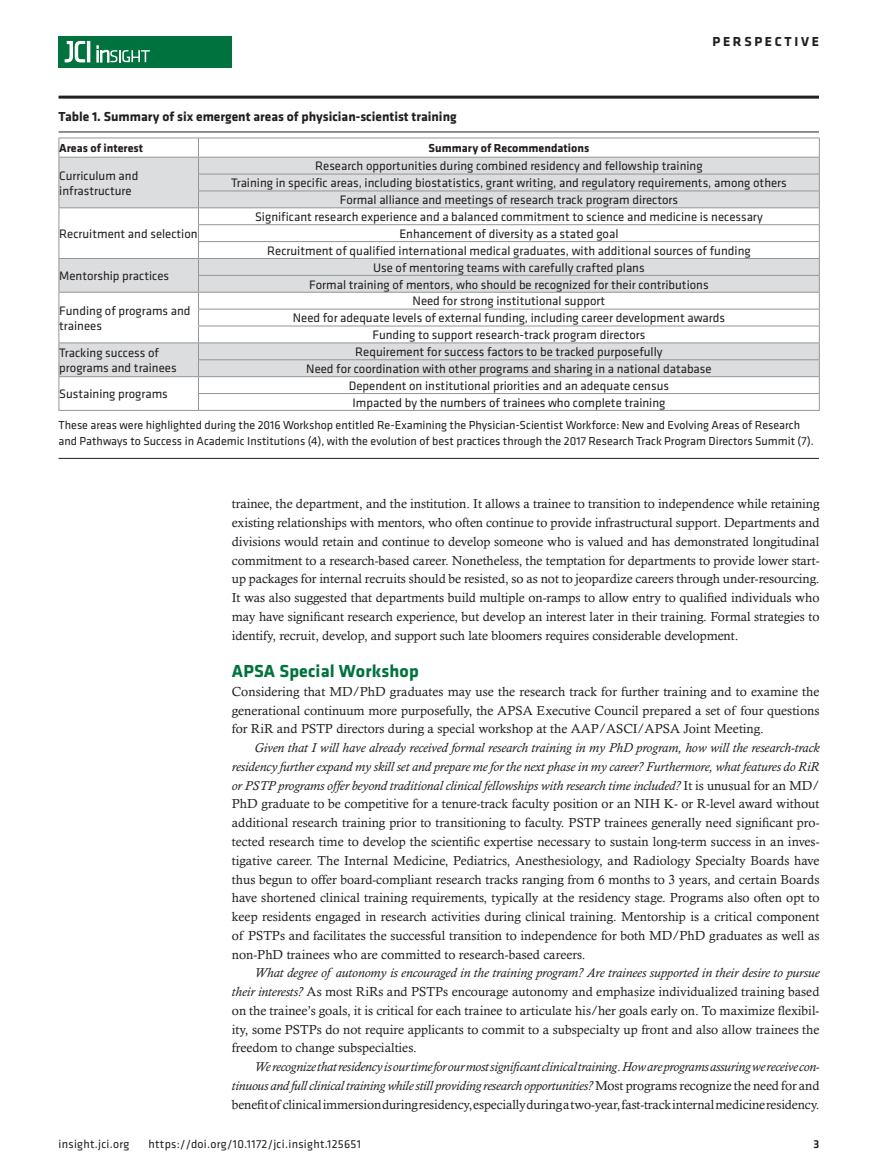
<style>
.page{position:relative;width:878px;height:1175px;background:#fff}
.page>*{position:absolute;margin:0;border:0;box-sizing:border-box;transform-origin:0 0}
.t1{font:700 18px "Klavika";letter-spacing:.01em;color:#00723e}
.t2{font:700 13.5px "Klavika Basic";color:#231f20}
.t3{font:700 13.5px "Klavika Basic";letter-spacing:.2em;color:#231f20}
.t4{font:13.2px/18.8px "Calisto MT Std";color:#231f20;text-align:justify}
.t5{font:italic 13.2px/18.8px "Calisto MT Std";letter-spacing:-.01em;color:#231f20;text-align:justify}
.t6{font:12.75px/17px "Klavika";color:#231f20;text-align:center}
.t7{font:12px/16.5px "Klavika Basic";color:#231f20}
.t8{font:12px "Klavika Basic";letter-spacing:.025em;color:#231f20}
.t9{font:700 12px "Klavika";color:#231f20}
.t10{font:500 12px "Klavika Basic";color:#231f20}
.s1{font-style:italic}
.s2{font-style:normal}
</style>
<div class="page">
<div style="left:59px;top:36px;width:173px;height:31px;background:#00723e"></div>
<hr style="left:87px;top:41px;width:3px;height:21px;background:#fff">
<svg style="left:64px;top:41px;width:21px;height:22px"></svg>
<svg style="left:97px;top:46px;width:53px;height:16px"></svg>
<hr style="left:59px;top:96px;width:760px;height:3px;background:#231f20">
<hr style="left:59px;top:132px;width:760px;height:1px;background:#231f20">
<hr style="left:59px;top:458px;width:760px;height:1px;background:#231f20">
<svg style="left:60px;top:158px;width:759px;height:66px;fill:#dcdddf"></svg>
<svg style="left:60px;top:225px;width:759px;height:185px"></svg>
<div style="left:198px;top:309px;width:621px;height:17px;background:#fff"></div>
<hr style="left:59px;top:138px;width:139px;height:1px;background:#939598">
<hr style="left:198px;top:138px;width:621px;height:1px;background:#939598">
<hr style="left:59px;top:157px;width:139px;height:1px;background:#939598">
<hr style="left:198px;top:157px;width:621px;height:1px;background:#939598">
<hr style="left:198px;top:174px;width:621px;height:1px;background:#939598">
<hr style="left:198px;top:190px;width:621px;height:1px;background:#939598">
<hr style="left:59px;top:207px;width:139px;height:1px;background:#939598">
<hr style="left:198px;top:207px;width:621px;height:1px;background:#939598">
<hr style="left:198px;top:224px;width:621px;height:1px;background:#939598">
<hr style="left:198px;top:241px;width:621px;height:1px;background:#939598">
<hr style="left:59px;top:258px;width:139px;height:1px;background:#939598">
<hr style="left:198px;top:258px;width:621px;height:1px;background:#939598">
<hr style="left:198px;top:275px;width:621px;height:1px;background:#939598">
<hr style="left:59px;top:292px;width:139px;height:1px;background:#939598">
<hr style="left:198px;top:292px;width:621px;height:1px;background:#939598">
<hr style="left:198px;top:309px;width:621px;height:1px;background:#939598">
<hr style="left:198px;top:326px;width:621px;height:1px;background:#939598">
<hr style="left:59px;top:342px;width:139px;height:1px;background:#939598">
<hr style="left:198px;top:342px;width:621px;height:1px;background:#939598">
<hr style="left:198px;top:359px;width:621px;height:1px;background:#939598">
<hr style="left:59px;top:376px;width:139px;height:1px;background:#939598">
<svg style="left:59px;top:138px;width:1px;height:272px"></svg>
<hr style="left:59px;top:410px;width:139px;height:1px;background:#939598">
<hr style="left:198px;top:376px;width:621px;height:1px;background:#939598">
<hr style="left:198px;top:393px;width:621px;height:1px;background:#939598">
<svg style="left:198px;top:138px;width:1px;height:272px"></svg>
<svg style="left:819px;top:138px;width:1px;height:272px"></svg>
<hr style="left:198px;top:410px;width:621px;height:1px;background:#939598">
<p class="t3" style="left:712px;top:32px;width:108px">PERSPECTIVE</p>
<p class="t2" style="left:59px;top:107px;width:399px">Table 1. Summary of six emergent areas of physician-scientist training</p>
<p class="t9" style="left:59px;top:139px;width:85px">Areas of interest</p>
<p class="t9" style="left:428px;top:139px;width:162px">Summary of Recommendations</p>
<p class="t6" style="left:59px;top:168px;width:81px;line-height:15px;text-align:left">Curriculum and infrastructure</p>
<p class="t6" style="left:231px;top:157px;width:557px">Research opportunities during combined residency and fellowship training<br>Training in specific areas, including biostatistics, grant writing, and regulatory requirements, among others<br>Formal alliance and meetings of research track program directors</p>
<p class="t6" style="left:59px;top:225px;width:140px">Recruitment and selection</p>
<p class="t6" style="left:255px;top:208px;width:509px">Significant research experience and a balanced commitment to science and medicine is necessary<br>Enhancement of diversity as a stated goal<br>Recruitment of qualified international medical graduates, with additional sources of funding</p>
<p class="t6" style="left:59px;top:267px;width:111px">Mentorship practices</p>
<p class="t6" style="left:309px;top:258px;width:401px">Use of mentoring teams with carefully crafted plans<br>Formal training of mentors, who should be recognized for their contributions</p>
<p class="t6" style="left:59px;top:303px;width:133px;line-height:15px;text-align:left">Funding of programs and trainees</p>
<p class="t6" style="left:293px;top:292px;width:434px">Need for strong institutional support<br>Need for adequate levels of external funding, including career development awards<br>Funding to support research-track program directors</p>
<p class="t6" style="left:59px;top:345px;width:119px;line-height:15px;text-align:left">Tracking success of programs and trainees</p>
<p class="t6" style="left:306px;top:343px;width:407px">Requirement for success factors to be tracked purposefully<br>Need for coordination with other programs and sharing in a national database</p>
<p class="t6" style="left:59px;top:385px;width:110px">Sustaining programs</p>
<p class="t6" style="left:349px;top:377px;width:322px;text-align:left">Dependent on institutional priorities and an adequate census<br>Impacted by the numbers of trainees who complete training</p>
<p class="t7" style="left:59px;top:416px;width:756px">These areas were highlighted during the 2016 Workshop entitled Re-Examining the Physician-Scientist Workforce: New and Evolving Areas of Research and Pathways to Success in Academic Institutions (4), with the evolution of best practices through the 2017 Research Track Program Directors Summit (7).</p>
<p class="t4" style="left:232px;top:494px;width:589px">trainee, the department, and the institution. It allows a trainee to transition to independence while retaining existing relationships with mentors, who often continue to provide infrastructural support. Departments and divisions would retain and continue to develop someone who is valued and has demonstrated longitudinal commitment to a research-based career. Nonetheless, the temptation for departments to provide lower start&shy;up packages for internal recruits should be resisted, so as not to jeopardize careers through under-resourcing.<br>It was also suggested that departments build multiple on-ramps to allow entry to qualified individuals who may have significant research experience, but develop an interest later in their training. Formal strategies to identify, recruit, develop, and support such late bloomers requires considerable development.</p>
<h1 class="t1" style="left:232px;top:658px;width:188px">APSA Special Workshop</h1>
<p class="t4" style="left:232px;top:682px;width:589px">Considering that MD/PhD graduates may use the research track for further training and to examine the generational continuum more purposefully, the APSA Executive Council prepared a set of four questions for RiR and PSTP directors during a special workshop at the AAP/ASCI/APSA Joint Meeting.</p>
<p class="t4" style="left:232px;top:738px;width:589px;text-indent:22px"><span class="s1">Given that I will have already received formal research training in my PhD program, how will the research-track residency further expand my skill set and prepare me for the next phase in my career? Furthermore, what features do RiR or PSTP programs offer beyond traditional clinical fellowships with research time included?</span> It is unusual for an MD/ PhD graduate to be competitive for a tenure-track faculty position or an NIH K- or R-level award without additional research training prior to transitioning to faculty. PSTP trainees generally need significant pro&shy;tected research time to develop the scientific expertise necessary to sustain long-term success in an inves&shy;tigative career. The Internal Medicine, Pediatrics, Anesthesiology, and Radiology Specialty Boards have thus begun to offer board-compliant research tracks ranging from 6 months to 3 years, and certain Boards have shortened clinical training requirements, typically at the residency stage. Programs also often opt to keep residents engaged in research activities during clinical training. Mentorship is a critical component of PSTPs and facilitates the successful transition to independence for both MD/PhD graduates as well as non-PhD trainees who are committed to research-based careers.</p>
<p class="t4" style="left:232px;top:963px;width:589px;text-indent:22px"><span class="s1">What degree of autonomy is encouraged in the training program? Are trainees supported in their desire to pursue their interests?</span> As most RiRs and PSTPs encourage autonomy and emphasize individualized training based on the trainee’s goals, it is critical for each trainee to articulate his/her goals early on. To maximize flexibil&shy;ity, some PSTPs do not require applicants to commit to a subspecialty up front and also allow trainees the freedom to change subspecialties.</p>
<p class="t5" style="left:232px;top:1057px;width:589px;text-indent:22px">We recognize that residency is our time for our most significant clinical training<span class="s2">.</span> How are programs assuring we receive con&shy;tinuous and full clinical training while still providing research opportunities? <span class="s2">Most programs recognize the need for and benefit of clinical immersion during residency, especially during a two-year, fast-track internal medicine residency.</span></p>
<p class="t8" style="left:58px;top:1135px;width:72px">insight.jci.org</p>
<p class="t8" style="left:148px;top:1135px;width:214px">https://doi.org/10.1172/jci.insight.125651</p>
<p class="t10" style="left:813px;top:1135px;width:7px">3</p>
</div>
